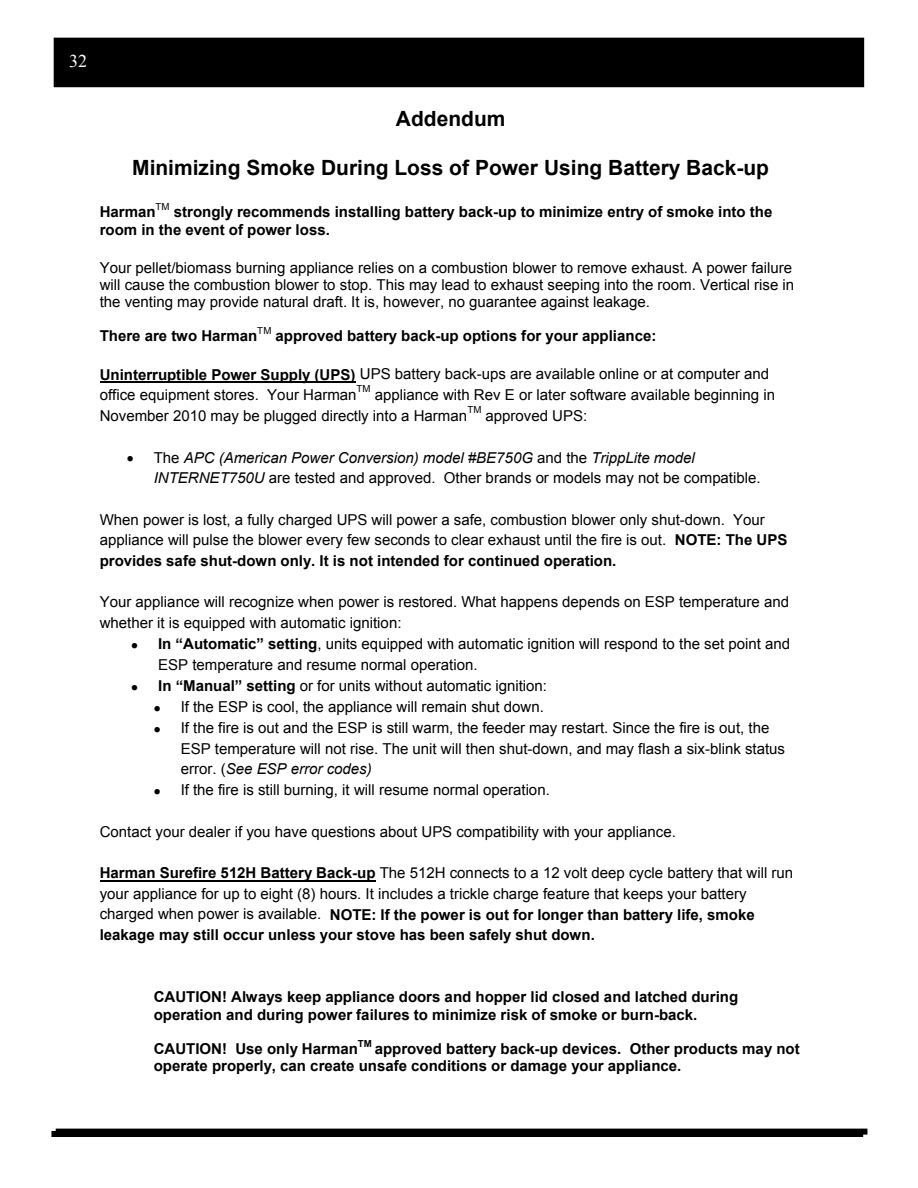
<style>
.page{position:relative;width:918px;height:1188px;background:#fff}
.page>*{position:absolute;margin:0;border:0;box-sizing:border-box;transform-origin:0 0}
.t1{font:700 21px "Arial";color:#000}
.t2{font:18px "Times New Roman";color:#fff}
.t3{font:15px/20.7px "Arial";color:#000}
.t4{font:700 15px/17.2px "Arial";color:#000}
.t5{font:9.75px "Arial";letter-spacing:.01em;color:#000}
.t6{font:700 9.75px "Arial";color:#000}
.s1{font-weight:700}
.s2{font-style:italic}
</style>
<div class="page">
<div style="left:54px;top:38px;width:810px;height:49px;background:#000"></div>
<div style="left:51px;top:1131px;width:812px;height:6px;background:#000"></div>
<div style="left:56px;top:1129px;width:811px;height:6px;background:#000"></div>
<hr style="left:100px;top:381px;width:256px;height:2px;background:#000">
<hr style="left:100px;top:880px;width:276px;height:1px;background:#000">
<p class="t2" style="left:69px;top:49px;width:19px">32</p>
<h1 class="t1" style="left:396px;top:105px;width:111px">Addendum</h1>
<h1 class="t1" style="left:132px;top:154px;width:638px">minimizing Smoke during loss of Power using battery back-up</h1>
<p class="t4" style="left:100px;top:204px;width:57px">harman</p>
<p class="t5" style="left:156px;top:200px;width:16px">TM</p>
<p class="t4" style="left:100px;top:204px;width:674px;text-indent:74px">strongly recommends installing battery back-up to minimize entry of smoke into the room in the event of power loss.</p>
<p class="t3" style="left:100px;top:259px;width:696px;line-height:17.2px">Your pellet/biomass burning appliance relies on a combustion blower to remove exhaust. A power failure will cause the combustion blower to stop. This may lead to exhaust seeping into the room. Vertical rise in the venting may provide natural draft. It is, however, no guarantee against leakage.</p>
<p class="t4" style="left:100px;top:328px;width:159px">There are two harman</p>
<p class="t5" style="left:257px;top:324px;width:16px">TM</p>
<p class="t4" style="left:275px;top:328px;width:382px">approved battery back-up options for your appliance:</p>
<p class="t3" style="left:100px;top:364px;width:671px"><span class="s1">uninterruptible Power Supply (uPS)</span> UPS battery back-ups are available online or at computer and office equipment stores. Your Harman</p>
<p class="t5" style="left:356px;top:383px;width:16px">TM</p>
<p class="t3" style="left:100px;top:385px;width:677px;text-indent:275px">appliance with Rev E or later software available beginning in<br>November 2010 may be plugged directly into a Harman</p>
<p class="t5" style="left:467px;top:403px;width:16px">TM</p>
<p class="t3" style="left:486px;top:405px;width:103px">approved UPS:</p>
<p class="t3" style="left:154px;top:447px;width:609px;text-indent:-27px">• The <span class="s2">APC (American Power Conversion) model #BE750G</span> and the <span class="s2">TrippLite model<br>INTERNET750U</span> are tested and approved. Other brands or models may not be compatible.</p>
<p class="t3" style="left:100px;top:509px;width:689px">When power is lost, a fully charged UPS will power a safe, combustion blower only shut-down. Your appliance will pulse the blower every few seconds to clear exhaust until the fire is out. <span class="s1">NOTE: The uPS provides safe shut-down only. It is not intended for continued operation.</span></p>
<p class="t3" style="left:100px;top:592px;width:691px">Your appliance will recognize when power is restored. What happens depends on ESP temperature and whether it is equipped with automatic ignition:</p>
<p class="t3" style="left:158px;top:634px;width:633px;text-indent:-27px">• <span class="s1">In “Automatic” setting</span>, units equipped with automatic ignition will respond to the set point and<br>ESP temperature and resume normal operation.</p>
<p class="t3" style="left:131px;top:675px;width:417px">• <span class="s1">In “manual” setting</span> or for units without automatic ignition:</p>
<p class="t3" style="left:154px;top:696px;width:392px">• If the ESP is cool, the appliance will remain shut down.</p>
<p class="t3" style="left:181px;top:717px;width:606px;text-indent:-27px">• If the fire is out and the ESP is still warm, the feeder may restart. Since the fire is out, the<br>ESP temperature will not rise. The unit will then shut-down, and may flash a six-blink status error. (<span class="s2">See ESP error codes)</span></p>
<p class="t3" style="left:154px;top:780px;width:398px">• If the fire is still burning, it will resume normal operation.</p>
<p class="t3" style="left:100px;top:821px;width:578px">Contact your dealer if you have questions about UPS compatibility with your appliance.</p>
<p class="t3" style="left:100px;top:863px;width:695px"><span class="s1">harman Surefire 512h battery back-up</span> The 512H connects to a 12 volt deep cycle battery that will run your appliance for up to eight (8) hours. It includes a trickle charge feature that keeps your battery charged when power is available. <span class="s1">NOTE: If the power is out for longer than battery life, smoke leakage may still occur unless your stove has been safely shut down.</span></p>
<p class="t4" style="left:154px;top:989px;width:586px">CAuTION! Always keep appliance doors and hopper lid closed and latched during operation and during power failures to minimize risk of smoke or burn-back.</p>
<p class="t4" style="left:154px;top:1041px;width:206px">CAuTION! use only harman</p>
<p class="t6" style="left:358px;top:1037px;width:16px">Tm</p>
<p class="t4" style="left:154px;top:1041px;width:648px;text-indent:221px">approved battery back-up devices. Other products may not operate properly, can create unsafe conditions or damage your appliance.</p>
</div>
